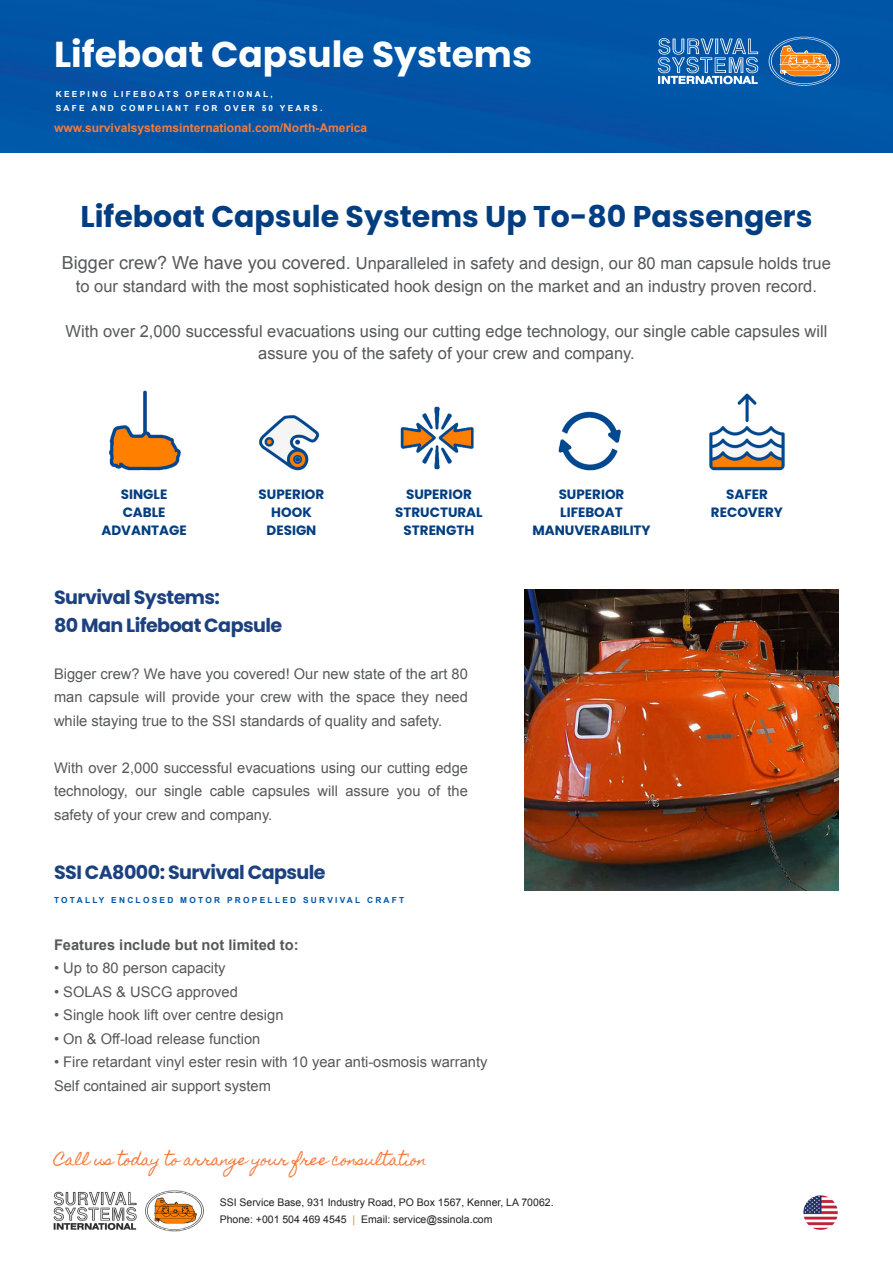
<style>
.page{position:relative;width:893px;height:1263px;background:#fff}
.page>*{position:absolute;margin:0;border:0;box-sizing:border-box;transform-origin:0 0}
.t1{font:700 36px "Poppins";color:#fff}
.t2{font:700 30px "Poppins";color:#003e81}
.t3{font:700 19.05px/27.9px "Poppins";letter-spacing:-.03em;color:#1b417e}
.t4{font:16.5px/22.5px "Arial";color:#57585a;text-align:center}
.t5{font:15px "Homemade Apple";letter-spacing:-.03em;color:#f47b3d}
.t6{font:14.7px/23.5px "Arial";color:#57585a;text-align:justify}
.t7{font:700 14.7px "Arial";color:#57585a}
.t8{font:700 13.5px "Poppins";color:#003e81}
.t9{font:700 12.15px "Arial";color:#f47b3d}
.t10{font:10.5px "Arial";color:#231f20}
.t11{font:700 8.25px/13.5px "Arial";letter-spacing:.275em;color:#fff}
.t12{font:700 8.25px "Arial";letter-spacing:.275em;color:#0156a7}
.s1{font-size:18px}
.s2{color:#f47b3d}
</style>
<div class="page">
<div style="left:0;top:0;width:893px;height:153px;background:#0155a6"></div>
<img style="left:525px;top:589px;width:314px;height:301px">
<img style="left:558px;top:411px;width:63px;height:60px">
<img style="left:709px;top:393px;width:76px;height:78px">
<img style="left:109px;top:390px;width:72px;height:81px">
<img style="left:400px;top:406px;width:74px;height:64px">
<img style="left:259px;top:415px;width:61px;height:56px">
<img style="left:656px;top:36px;width:184px;height:51px">
<img style="left:53px;top:1190px;width:151px;height:42px">
<img style="left:803px;top:1195px;width:35px;height:34px">
<p class="t1" style="left:54px;top:33px;width:480px">Lifeboat Capsule Systems</p>
<p class="t11" style="left:56px;top:88px;width:268px">KEEPING LIFEBOATS OPERATIONAL,<br>SAFE AND COMPLIANT FOR OVER 50 YEARS.</p>
<p class="t9" style="left:54px;top:120px;width:315px">www.survivalsystemsinternational.com/North-America</p>
<p class="t2" style="left:80px;top:199px;width:733px">Lifeboat Capsule Systems Up To-80 Passengers</p>
<p class="t4" style="left:62px;top:252px;width:770px"><span class="s1">Bigger crew? We have you covered.</span> Unparalleled in safety and design, our 80 man capsule holds true to our standard with the most sophisticated hook design on the market and an industry proven record.</p>
<p class="t4" style="left:66px;top:320px;width:763px">With over 2,000 successful evacuations using our cutting edge technology, our single cable capsules will assure you of the safety of your crew and company.</p>
<p class="t8" style="left:121px;top:486px;width:48px">SINGLE</p>
<p class="t8" style="left:123px;top:504px;width:44px">CABLE</p>
<p class="t8" style="left:101px;top:522px;width:87px">ADVANTAGE</p>
<p class="t8" style="left:259px;top:486px;width:67px">SUPERIOR</p>
<p class="t8" style="left:271px;top:504px;width:42px">HOOK</p>
<p class="t8" style="left:267px;top:522px;width:51px">DESIGN</p>
<p class="t8" style="left:406px;top:486px;width:67px">SUPERIOR</p>
<p class="t8" style="left:395px;top:504px;width:89px">STRUCTURAL</p>
<p class="t8" style="left:404px;top:522px;width:72px">STRENGTH</p>
<p class="t3" style="left:54px;top:584px;width:230px">Survival Systems:<br>80 Man Lifeboat Capsule</p>
<p class="t6" style="left:54px;top:662px;width:415px">Bigger crew? We have you covered! Our new state of the art 80 man capsule will provide your crew with the space they need while staying true to the SSI standards of quality and safety.</p>
<p class="t6" style="left:54px;top:756px;width:415px">With over 2,000 successful evacuations using our cutting edge technology, our single cable capsules will assure you of the safety of your crew and company.</p>
<p class="t3" style="left:54px;top:858px;width:273px">SSI CA8000: Survival Capsule</p>
<p class="t12" style="left:54px;top:895px;width:352px">TOTALLY ENCLOSED MOTOR PROPELLED SURVIVAL CRAFT</p>
<p class="t7" style="left:54px;top:935px;width:246px">Features include but not limited to:</p>
<p class="t6" style="left:54px;top:957px;width:173px">• Up to 80 person capacity</p>
<p class="t6" style="left:54px;top:980px;width:185px">• SOLAS &amp; USCG approved</p>
<p class="t6" style="left:54px;top:1004px;width:231px">• Single hook lift over centre design</p>
<p class="t6" style="left:54px;top:1027px;width:208px">• On &amp; Off-load release function</p>
<p class="t6" style="left:54px;top:1050px;width:435px">• Fire retardant vinyl ester resin with 10 year anti-osmosis warranty</p>
<p class="t6" style="left:54px;top:1074px;width:219px">Self contained air support system</p>
<p class="t5" style="left:54px;top:1151px;width:374px">Call us today to arrange your free consultation</p>
<p class="t8" style="left:559px;top:486px;width:67px">SUPERIOR</p>
<p class="t8" style="left:560px;top:504px;width:64px">LIFEBOAT</p>
<p class="t8" style="left:532px;top:522px;width:120px">MANUVERABILITY</p>
<p class="t10" style="left:220px;top:1196px;width:335px">SSI Service Base, 931 Industry Road, PO Box 1567, Kenner, LA 70062.</p>
<p class="t10" style="left:220px;top:1212px;width:274px">Phone: +001 504 469 4545 <span class="s2">|</span> Email: service@ssinola.com</p>
<p class="t8" style="left:726px;top:486px;width:43px">SAFER</p>
<p class="t8" style="left:711px;top:504px;width:74px">RECOVERY</p>
</div>
